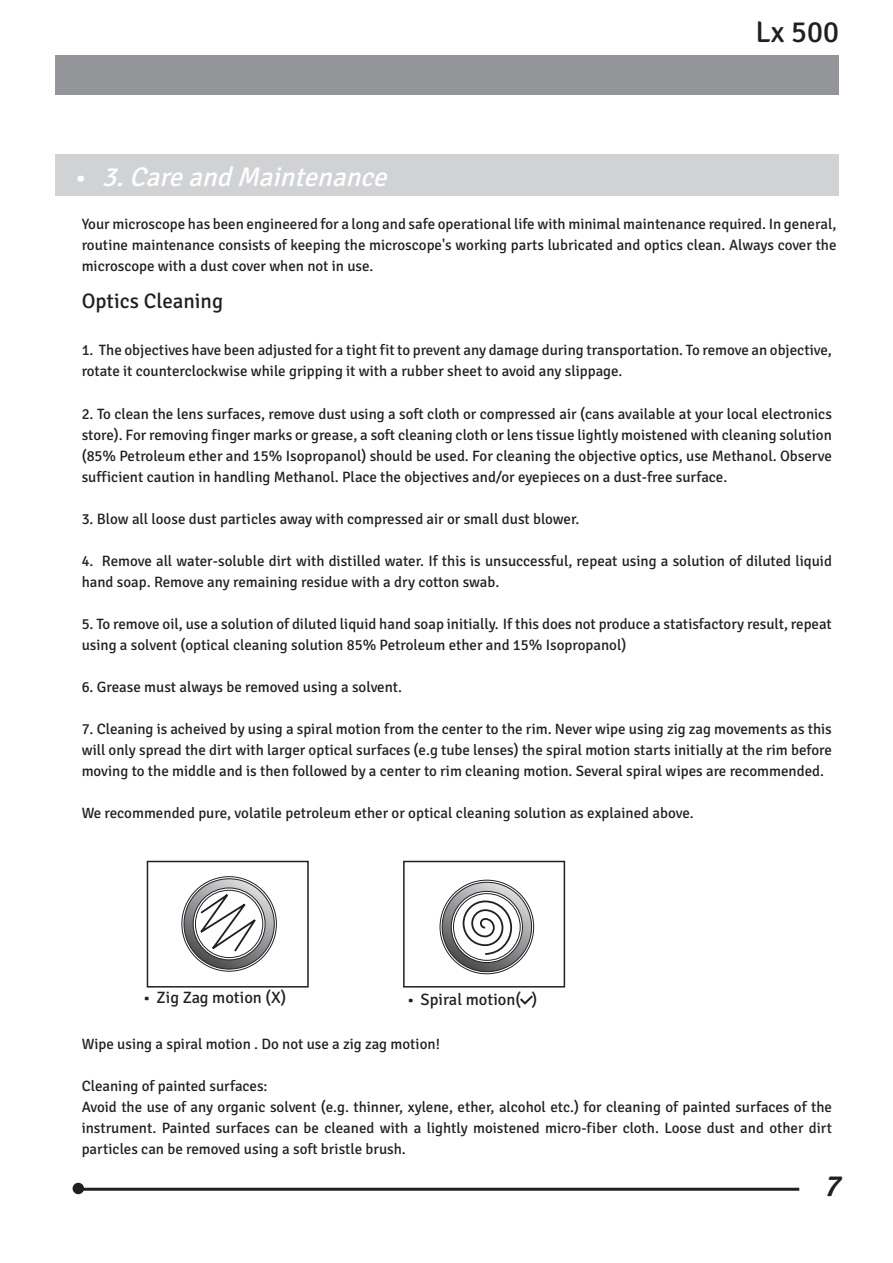
<style>
.page{position:relative;width:893px;height:1263px;background:#fff}
.page>*{position:absolute;margin:0;border:0;box-sizing:border-box;transform-origin:0 0}
.t1{font:30px "Signika";color:#231f20}
.t2{font:italic 600 30px "Signika";color:#231f20}
.t3{font:italic 27px "Signika";color:#fff}
.t4{font:21px "Signika";color:#231f20}
.t5{font:16.5px "Signika";color:#231f20}
.t6{font:15px/21px "Signika";color:#231f20}
.s1{font-style:normal}
</style>
<div class="page">
<hr style="left:78px;top:1188px;width:721px;height:3px;background:#231f20">
<div style="left:73px;top:1183px;width:11px;height:11px;background:#231f20;border-radius:50%"></div>
<div style="left:56px;top:55px;width:783px;height:39px;background:#939598"></div>
<svg style="left:184px;top:879px;width:90px;height:90px;background:#87878a"></svg>
<svg style="left:194px;top:887px;width:67px;height:69px"></svg>
<div style="left:147px;top:861px;width:162px;height:126px;border:2px solid #231f20"></div>
<svg style="left:442px;top:882px;width:90px;height:90px;background:#868689"></svg>
<svg style="left:451px;top:891px;width:71px;height:71px"></svg>
<div style="left:451px;top:891px;width:72px;height:72px;border:1px solid #231f20;border-radius:50%"></div>
<svg style="left:453px;top:894px;width:67px;height:66px"></svg>
<div style="left:453px;top:893px;width:67px;height:68px;border:1px solid #231f20;border-radius:50%"></div>
<svg style="left:462px;top:899px;width:51px;height:57px"></svg>
<div style="left:403px;top:861px;width:162px;height:126px;border:2px solid #231f20"></div>
<div style="left:56px;top:154px;width:783px;height:42px;background:#d1d2d4"></div>
<svg style="left:520px;top:995px;width:13px;height:10px"></svg>
<h2 class="t3" style="left:75px;top:161px;width:321px"><span class="s1">•</span> 3.CareandMaintenance</h2>
<h1 class="t1" style="left:755px;top:15px;width:85px">Lx 500</h1>
<p class="t6" style="left:82px;top:214px;width:756px;text-align:justify">Your microscope has been engineered for a long and safe operational life with minimal maintenance required. In general, routine maintenance consists of keeping the microscope's working parts lubricated and optics clean. Always cover the microscope with a dust cover when not in use.</p>
<h3 class="t4" style="left:82px;top:289px;width:143px">Optics Cleaning</h3>
<p class="t6" style="left:82px;top:340px;width:752px">1. The objectives have been adjusted for a tight fit to prevent any damage during transportation. To remove an objective, rotate it counterclockwise while gripping it with a rubber sheet to avoid any slippage.</p>
<p class="t6" style="left:82px;top:403px;width:752px;text-align:justify">2. To clean the lens surfaces, remove dust using a soft cloth or compressed air (cans available at your local electronics store). For removing finger marks or grease, a soft cleaning cloth or lens tissue lightly moistened with cleaning solution (85% Petroleum ether and 15% Isopropanol) should be used. For cleaning the objective optics, use Methanol. Observe sufficient caution in handling Methanol. Place the objectives and/or eyepieces on a dust-free surface.</p>
<p class="t6" style="left:82px;top:508px;width:499px">3. Blow all loose dust particles away with compressed air or small dust blower.</p>
<p class="t6" style="left:82px;top:550px;width:752px">4. Remove all water-soluble dirt with distilled water. If this is unsuccessful, repeat using a solution of diluted liquid hand soap. Remove any remaining residue with a dry cotton swab.</p>
<p class="t6" style="left:82px;top:613px;width:752px">5. To remove oil, use a solution of diluted liquid hand soap initially. If this does not produce a statisfactory result, repeat using a solvent (optical cleaning solution 85% Petroleum ether and 15% Isopropanol)</p>
<p class="t6" style="left:82px;top:676px;width:322px">6. Grease must always be removed using a solvent.</p>
<p class="t6" style="left:82px;top:718px;width:752px;text-align:justify">7. Cleaning is acheived by using a spiral motion from the center to the rim. Never wipe using zig zag movements as this will only spread the dirt with larger optical surfaces (e.g tube lenses) the spiral motion starts initially at the rim before moving to the middle and is then followed by a center to rim cleaning motion. Several spiral wipes are recommended.</p>
<p class="t6" style="left:82px;top:802px;width:614px">We recommended pure, volatile petroleum ether or optical cleaning solution as explained above.</p>
<p class="t5" style="left:143px;top:988px;width:145px">• Zig Zag motion (X)</p>
<p class="t5" style="left:407px;top:990px;width:132px">• Spiral motion( )</p>
<p class="t6" style="left:82px;top:1033px;width:360px">Wipe using a spiral motion . Do not use a zig zag motion!</p>
<p class="t6" style="left:82px;top:1075px;width:752px">Cleaning of painted surfaces:<br>Avoid the use of any organic solvent (e.g. thinner, xylene, ether, alcohol etc.) for cleaning of painted surfaces of the instrument. Painted surfaces can be cleaned with a lightly moistened micro-fiber cloth. Loose dust and other dirt particles can be removed using a soft bristle brush.</p>
<h1 class="t2" style="left:823px;top:1168px;width:26px">7</h1>
</div>
